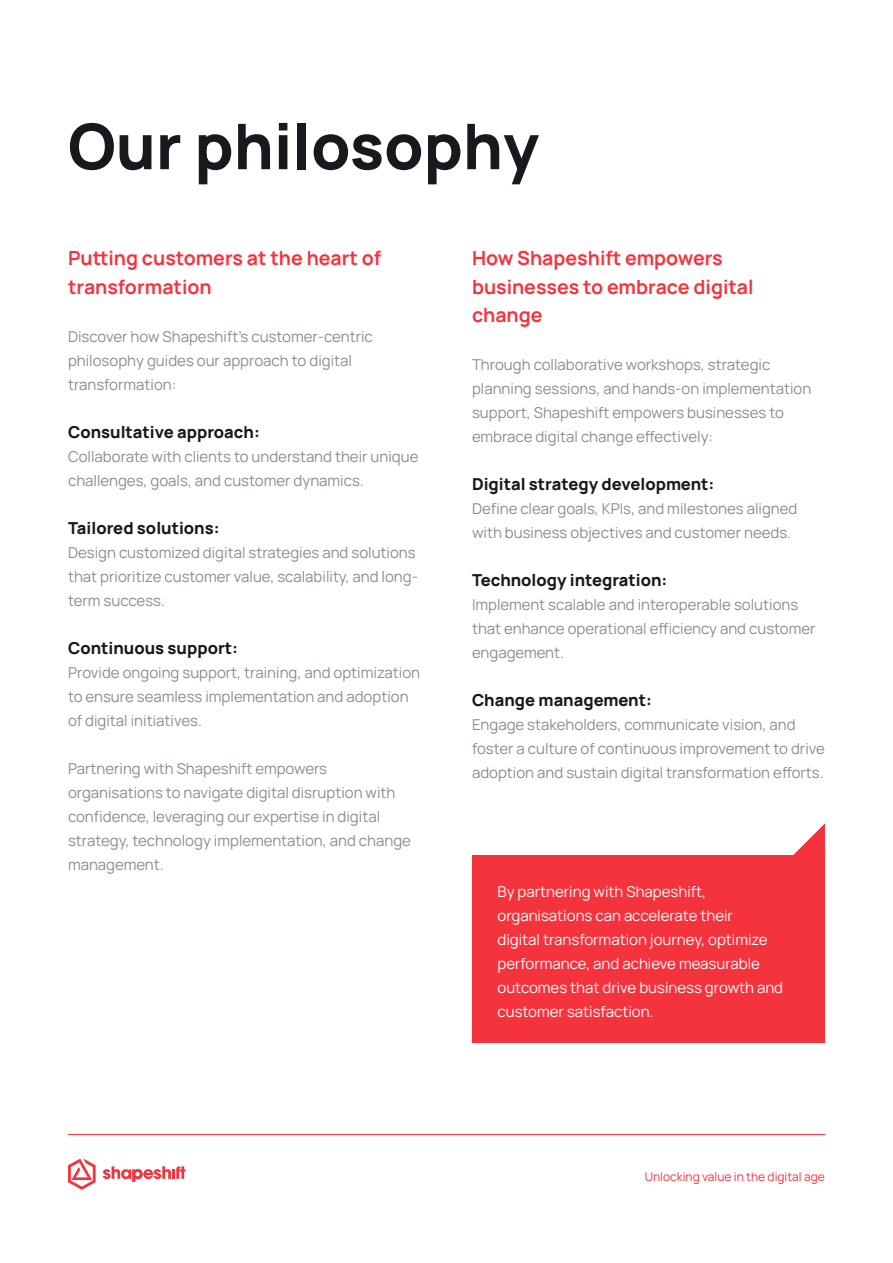
<style>
.page{position:relative;width:893px;height:1263px;background:#fff}
.page>*{position:absolute;margin:0;border:0;box-sizing:border-box;transform-origin:0 0}
.t1{font:800 63px "Manrope";color:#17191e}
.t2{font:700 19.5px/28.5px "Manrope";color:#f5333d}
.t3{font:800 16.5px "Manrope";color:#17191e}
.t4{font:15px/24px "Manrope";color:#858e97}
.t5{font:15px/24px "Manrope";color:#fff}
.t6{font:12px "Manrope";color:#f5333d}
</style>
<div class="page">
<svg style="left:103px;top:1166px;width:83px;height:16px"></svg>
<svg style="left:68px;top:1158px;width:28px;height:32px"></svg>
<hr style="left:68px;top:1134px;width:757px;height:1px;background:#f5333d">
<div style="left:472px;top:855px;width:353px;height:187px;background:#f5333d"></div>
<svg style="left:793px;top:823px;width:32px;height:32px"></svg>
<h1 class="t1" style="left:68px;top:92px;width:472px">Our philosophy</h1>
<h2 class="t2" style="left:68px;top:242px;width:315px">Putting customers at the heart of transformation</h2>
<p class="t4" style="left:68px;top:323px;width:306px">Discover how Shapeshift’s customer-centric philosophy guides our approach to digital transformation:</p>
<p class="t3" style="left:68px;top:417px;width:193px">Consultative approach:</p>
<p class="t4" style="left:68px;top:443px;width:352px">Collaborate with clients to understand their unique challenges, goals, and customer dynamics.</p>
<p class="t3" style="left:68px;top:513px;width:153px">Tailored solutions:</p>
<p class="t4" style="left:68px;top:539px;width:351px">Design customized digital strategies and solutions that prioritize customer value, scalability, and long&shy;term success.</p>
<p class="t3" style="left:68px;top:633px;width:171px">Continuous support:</p>
<p class="t4" style="left:68px;top:659px;width:354px">Provide ongoing support, training, and optimization to ensure seamless implementation and adoption of digital initiatives.</p>
<p class="t4" style="left:68px;top:755px;width:344px">Partnering with Shapeshift empowers organisations to navigate digital disruption with confidence, leveraging our expertise in digital strategy, technology implementation, and change management.</p>
<h2 class="t2" style="left:472px;top:242px;width:283px">How Shapeshift empowers businesses to embrace digital change</h2>
<p class="t4" style="left:472px;top:352px;width:341px">Through collaborative workshops, strategic planning sessions, and hands-on implementation support, Shapeshift empowers businesses to embrace digital change effectively:</p>
<p class="t3" style="left:472px;top:470px;width:244px">Digital strategy development:</p>
<p class="t4" style="left:472px;top:496px;width:327px">Define clear goals, KPIs, and milestones aligned with business objectives and customer needs.</p>
<p class="t3" style="left:472px;top:566px;width:197px">Technology integration:</p>
<p class="t4" style="left:472px;top:592px;width:345px">Implement scalable and interoperable solutions that enhance operational efficiency and customer engagement.</p>
<p class="t3" style="left:472px;top:686px;width:181px">Change management:</p>
<p class="t4" style="left:472px;top:712px;width:354px">Engage stakeholders, communicate vision, and foster a culture of continuous improvement to drive adoption and sustain digital transformation efforts.</p>
<p class="t5" style="left:497px;top:878px;width:287px">By partnering with Shapeshift, organisations can accelerate their<br>digital transformation journey, optimize performance, and achieve measurable outcomes that drive business growth and customer satisfaction.</p>
<p class="t6" style="left:645px;top:1167px;width:182px">Unlocking value in the digital age</p>
</div>
